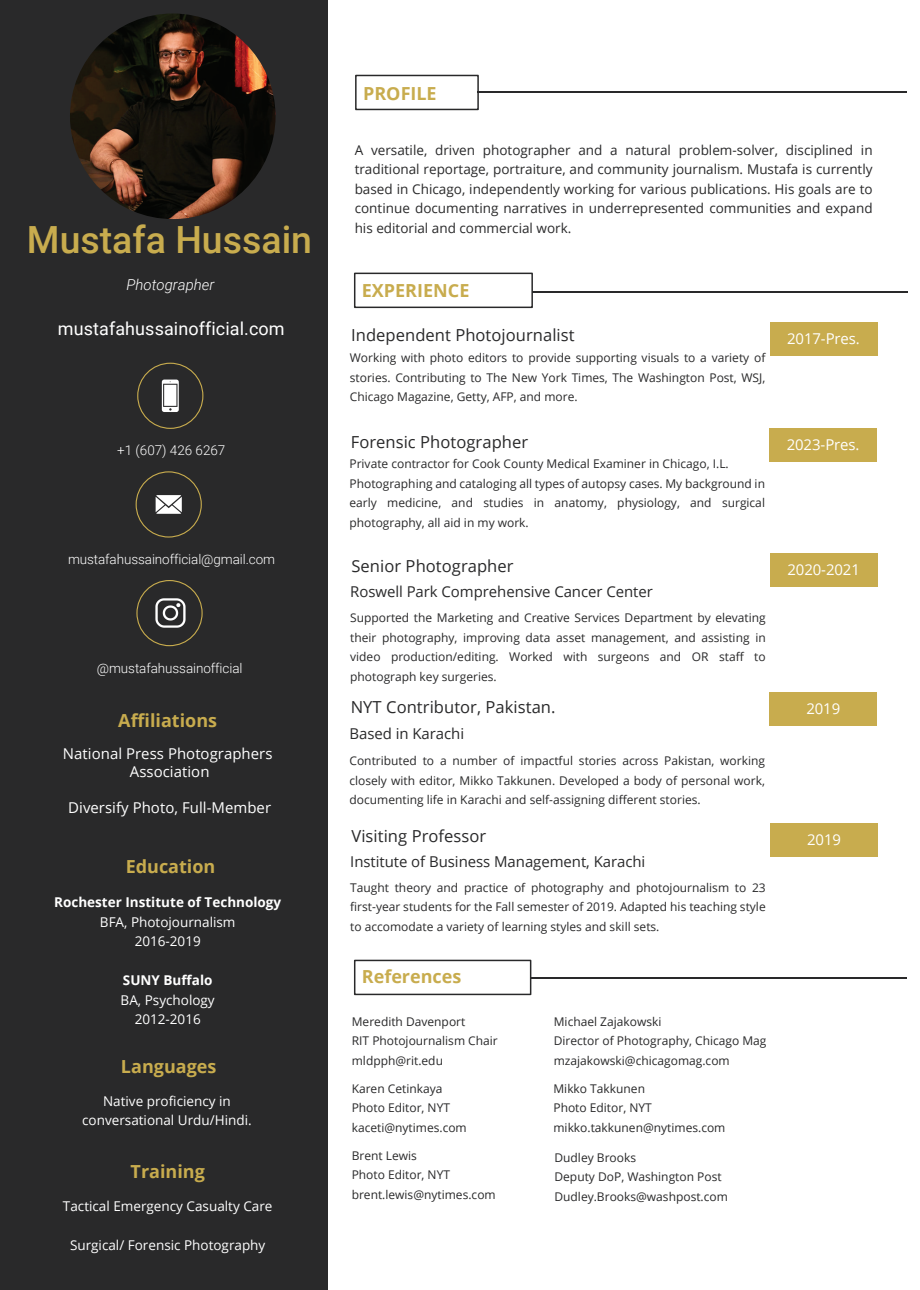
<style>
.page{position:relative;width:920px;height:1290px;background:#fff}
.page>*{position:absolute;margin:0;border:0;box-sizing:border-box;transform-origin:0 0}
.t1{font:500 37.5px "Roboto";color:#c8ac4e}
.t2{font:700 18px "Open Sans";color:#c8ac4e}
.t3{font:18px "Roboto";letter-spacing:.005em;color:#fff}
.t4{font:16.5px "Open Sans";letter-spacing:.005em;color:#29292a}
.t5{font:15px/18px "Open Sans";letter-spacing:.005em;color:#fff;text-align:center}
.t6{font:15px "Open Sans";letter-spacing:-.005em;color:#29292a}
.t7{font:italic 300 15px "Roboto";color:#fff}
.t8{font:13.5px/19.5px "Open Sans";color:#29292a;text-align:justify}
.t9{font:13.5px/19.5px "Open Sans";color:#fff;text-align:center}
.t10{font:300 13.5px "Roboto";letter-spacing:-.005em;color:#fff}
.t11{font:700 13.5px "Open Sans";color:#fff}
.t12{font:12px/19.5px "Open Sans";color:#29292a}
</style>
<div class="page">
<div style="left:0;top:0;width:327px;height:1290px;background:#29292a"></div>
<div style="left:136px;top:580px;width:67px;height:66px;border:1px solid #c8ac4e;border-radius:50%"></div>
<img style="left:156px;top:598px;width:29px;height:30px">
<svg style="left:156px;top:495px;width:26px;height:19px"></svg>
<div style="left:136px;top:471px;width:66px;height:67px;border:1px solid #c8ac4e;border-radius:50%"></div>
<svg style="left:162px;top:380px;width:17px;height:32px"></svg>
<div style="left:137px;top:363px;width:66px;height:66px;border:1px solid #c8ac4e;border-radius:50%"></div>
<hr style="left:530px;top:977px;width:376px;height:1px;background:#29292a">
<div style="left:354px;top:960px;width:177px;height:35px;border:2px solid #29292a"></div>
<div style="left:770px;top:823px;width:108px;height:34px;background:#c8ac4e"></div>
<div style="left:770px;top:322px;width:107px;height:34px;background:#c8ac4e"></div>
<div style="left:769px;top:428px;width:108px;height:34px;background:#c8ac4e"></div>
<div style="left:769px;top:692px;width:108px;height:34px;background:#c8ac4e"></div>
<div style="left:770px;top:553px;width:108px;height:34px;background:#c8ac4e"></div>
<div style="left:354px;top:273px;width:179px;height:35px;border:2px solid #29292a"></div>
<hr style="left:532px;top:291px;width:375px;height:1px;background:#29292a">
<hr style="left:478px;top:91px;width:429px;height:2px;background:#29292a">
<div style="left:355px;top:75px;width:124px;height:35px;border:2px solid #29292a"></div>
<img style="left:70px;top:14px;width:206px;height:205px;border-radius:103px">
<h1 class="t1" style="left:27px;top:213px;width:287px">Mustafa Hussain</h1>
<p class="t7" style="left:127px;top:274px;width:89px">Photographer</p>
<h2 class="t3" style="left:58px;top:316px;width:228px">mustafahussainofficial.com</h2>
<p class="t10" style="left:117px;top:441px;width:110px">+1 (607) 426 6267</p>
<p class="t10" style="left:68px;top:549px;width:209px">mustafahussainofficial@gmail.com</p>
<p class="t10" style="left:97px;top:659px;width:147px">@mustafahussainofficial</p>
<h2 class="t2" style="left:118px;top:707px;width:100px">Affiliations</h2>
<p class="t5" style="left:63px;top:744px;width:211px">National Press Photographers<br>Association</p>
<p class="t5" style="left:68px;top:798px;width:204px">Diversify Photo, Full-Member</p>
<h2 class="t2" style="left:126px;top:854px;width:91px">Education</h2>
<p class="t11" style="left:54px;top:893px;width:229px">Rochester Institute of Technology</p>
<p class="t9" style="left:100px;top:911px;width:137px">BFA, Photojournalism<br>2016-2019</p>
<p class="t11" style="left:123px;top:971px;width:91px">SUNY Buffalo</p>
<p class="t9" style="left:121px;top:989px;width:96px">BA, Psychology<br>2012-2016</p>
<h2 class="t2" style="left:121px;top:1054px;width:97px">Languages</h2>
<p class="t9" style="left:82px;top:1091px;width:171px">Native proficiency in conversational Urdu/Hindi.</p>
<h2 class="t2" style="left:131px;top:1158px;width:76px">Training</h2>
<p class="t9" style="left:63px;top:1195px;width:211px">Tactical Emergency Casualty Care</p>
<p class="t9" style="left:70px;top:1234px;width:197px">Surgical/ Forensic Photography</p>
<h2 class="t2" style="left:363px;top:80px;width:75px">PROFILE</h2>
<p class="t8" style="left:355px;top:140px;width:519px">A versatile, driven photographer and a natural problem-solver, disciplined in traditional reportage, portraiture, and community journalism. Mustafa is currently based in Chicago, independently working for various publications. His goals are to continue documenting narratives in underrepresented communities and expand his editorial and commercial work.</p>
<h2 class="t2" style="left:362px;top:278px;width:109px">EXPERIENCE</h2>
<h3 class="t4" style="left:351px;top:324px;width:225px">Independent Photojournalist</h3>
<p class="t12" style="left:350px;top:348px;width:417px;text-align:justify">Working with photo editors to provide supporting visuals to a variety of stories. Contributing to The New York Times, The Washington Post, WSJ, Chicago Magazine, Getty, AFP, and more.</p>
<h3 class="t4" style="left:351px;top:430px;width:179px">Forensic Photographer</h3>
<p class="t12" style="left:349px;top:454px;width:417px">Private contractor for Cook County Medical Examiner in Chicago, I.L.<br>Photographing and cataloging all types of autopsy cases. My background in early medicine, and studies in anatomy, physiology, and surgical photography, all aid in my work.</p>
<h3 class="t4" style="left:351px;top:555px;width:164px">Senior Photographer</h3>
<p class="t6" style="left:350px;top:582px;width:304px">Roswell Park Comprehensive Cancer Center</p>
<p class="t12" style="left:350px;top:608px;width:417px;text-align:justify">Supported the Marketing and Creative Services Department by elevating their photography, improving data asset management, and assisting in video production/editing. Worked with surgeons and OR staff to photograph key surgeries.</p>
<h3 class="t4" style="left:351px;top:696px;width:206px">NYT Contributor, Pakistan.</h3>
<p class="t6" style="left:349px;top:723px;width:116px">Based in Karachi</p>
<p class="t12" style="left:349px;top:751px;width:417px;text-align:justify">Contributed to a number of impactful stories across Pakistan, working closely with editor, Mikko Takkunen. Developed a body of personal work, documenting life in Karachi and self-assigning different stories.</p>
<h3 class="t4" style="left:351px;top:825px;width:136px">Visiting Professor</h3>
<p class="t6" style="left:350px;top:851px;width:297px">Institute of Business Management, Karachi</p>
<p class="t12" style="left:350px;top:877px;width:417px;text-align:justify">Taught theory and practice of photography and photojournalism to 23 first-year students for the Fall semester of 2019. Adapted his teaching style to accomodate a variety of learning styles and skill sets.</p>
<h2 class="t2" style="left:362px;top:964px;width:101px">References</h2>
<p class="t12" style="left:352px;top:1011px;width:148px">Meredith Davenport<br>RIT Photojournalism Chair mldpph@rit.edu</p>
<p class="t12" style="left:352px;top:1078px;width:117px">Karen Cetinkaya<br>Photo Editor, NYT kaceti@nytimes.com</p>
<p class="t12" style="left:352px;top:1145px;width:146px">Brent Lewis<br>Photo Editor, NYT brent.lewis@nytimes.com</p>
<p class="t12" style="left:554px;top:1011px;width:214px">Michael Zajakowski<br>Director of Photography, Chicago Mag mzajakowski@chicagomag.com</p>
<p class="t12" style="left:553px;top:1078px;width:173px">Mikko Takkunen<br>Photo Editor, NYT mikko.takkunen@nytimes.com</p>
<p class="t12" style="left:554px;top:1147px;width:175px">Dudley Brooks<br>Deputy DoP, Washington Post<br>Dudley.Brooks@washpost.com</p>
<p class="t5" style="left:787px;top:329px;width:74px">2017-Pres.</p>
<p class="t5" style="left:787px;top:435px;width:74px">2023-Pres.</p>
<p class="t5" style="left:787px;top:560px;width:74px">2020-2021</p>
<p class="t5" style="left:806px;top:699px;width:35px">2019</p>
<p class="t5" style="left:807px;top:830px;width:35px">2019</p>
</div>
